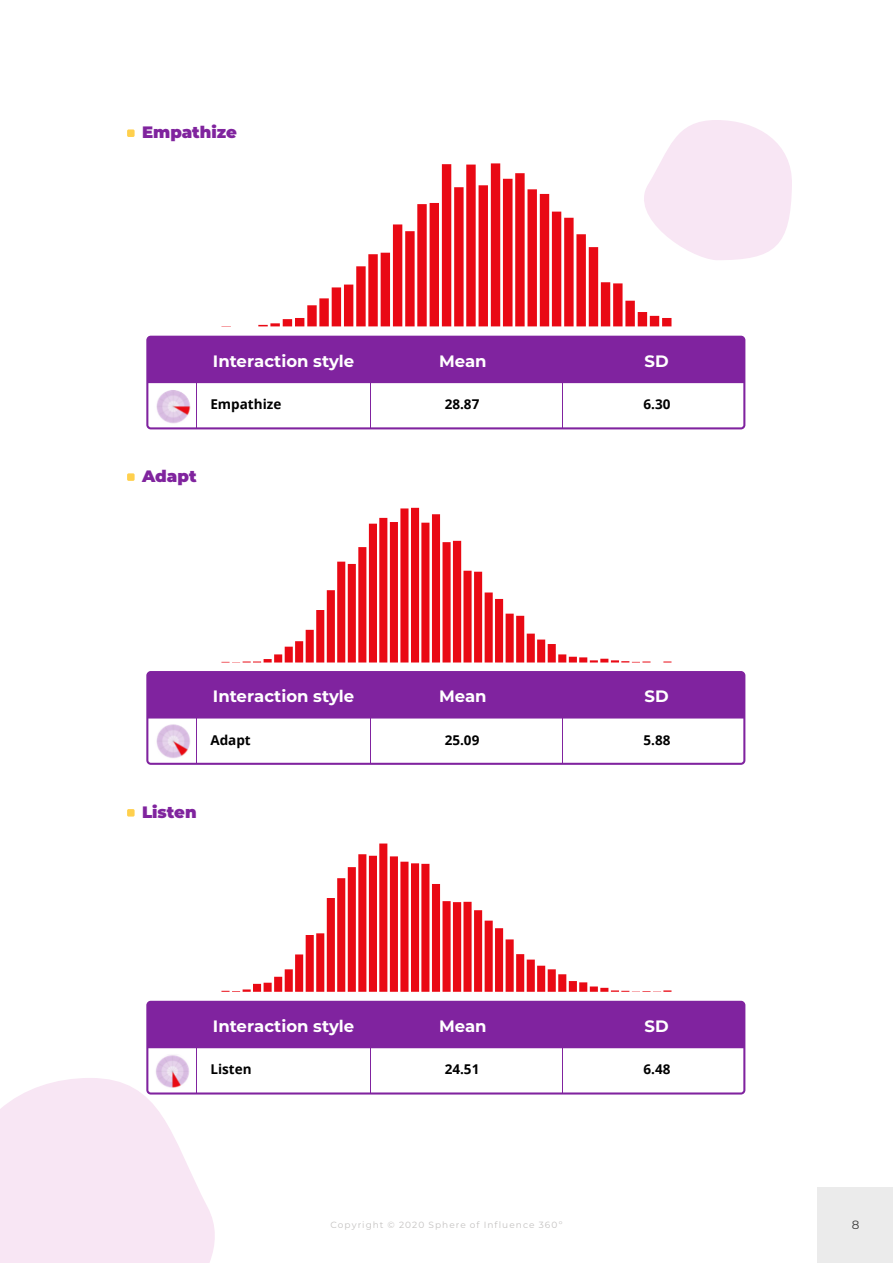
<style>
.page{position:relative;width:893px;height:1263px;background:#fff}
.page>*{position:absolute;margin:0;border:0;box-sizing:border-box;transform-origin:0 0}
.t1{font:700 16.5px "Montserrat";color:#fff}
.t2{font:900 16.5px "Montserrat";color:#80249e}
.t3{font:700 13.5px "Open Sans";color:#000}
.t4{font:12px "Montserrat";color:#393939}
.t5{font:9px "Montserrat";letter-spacing:.115em;color:#c4c2c1}
</style>
<div class="page">
<div style="left:818px;top:1188px;width:75px;height:75px;background:#ebebeb"></div>
<svg style="left:660px;top:120px;width:132px;height:140px"></svg>
<svg style="left:0;top:1078px;width:217px;height:185px;background:#f8e9f5"></svg>
<svg style="left:146px;top:336px;width:599px;height:93px;fill:#80239f"></svg>
<svg style="left:146px;top:671px;width:599px;height:94px;fill:#80239f"></svg>
<svg style="left:146px;top:1001px;width:599px;height:93px;fill:#80239f"></svg>
<svg style="left:258px;top:163px;width:413px;height:163px"></svg>
<svg style="left:221px;top:508px;width:450px;height:154px"></svg>
<svg style="left:221px;top:843px;width:450px;height:149px"></svg>
<img style="left:155px;top:390px;width:36px;height:36px;border-radius:18px">
<img style="left:155px;top:724px;width:36px;height:36px;border-radius:18px">
<img style="left:155px;top:1053px;width:36px;height:36px;border-radius:18px">
<div style="left:127px;top:129px;width:8px;height:8px;background:#ffd04d;border-radius:2px"></div>
<div style="left:127px;top:473px;width:8px;height:8px;background:#ffd04d;border-radius:2px"></div>
<div style="left:127px;top:809px;width:8px;height:7px;background:#ffd04d;border-radius:2px"></div>
<p class="t2" style="left:142px;top:120px;width:96px">Empathize</p>
<p class="t1" style="left:213px;top:349px;width:143px">Interaction style</p>
<p class="t3" style="left:210px;top:395px;width:72px">Empathize</p>
<p class="t2" style="left:142px;top:464px;width:56px">Adapt</p>
<p class="t1" style="left:213px;top:684px;width:143px">Interaction style</p>
<p class="t3" style="left:210px;top:730px;width:42px">Adapt</p>
<p class="t2" style="left:142px;top:800px;width:56px">Listen</p>
<p class="t1" style="left:213px;top:1014px;width:143px">Interaction style</p>
<p class="t3" style="left:210px;top:1060px;width:43px">Listen</p>
<p class="t1" style="left:439px;top:349px;width:49px">Mean</p>
<p class="t3" style="left:445px;top:395px;width:36px">28.87</p>
<p class="t1" style="left:439px;top:684px;width:49px">Mean</p>
<p class="t3" style="left:445px;top:730px;width:36px">25.09</p>
<p class="t1" style="left:439px;top:1014px;width:49px">Mean</p>
<p class="t3" style="left:445px;top:1060px;width:36px">24.51</p>
<p class="t1" style="left:645px;top:349px;width:26px">SD</p>
<p class="t3" style="left:644px;top:395px;width:28px">6.30</p>
<p class="t1" style="left:645px;top:684px;width:26px">SD</p>
<p class="t3" style="left:644px;top:730px;width:28px">5.88</p>
<p class="t1" style="left:645px;top:1014px;width:26px">SD</p>
<p class="t3" style="left:644px;top:1060px;width:28px">6.48</p>
<p class="t5" style="left:330px;top:1218px;width:234px">Copyright © 2020 Sphere of Influence 360º</p>
<p class="t4" style="left:852px;top:1217px;width:9px">8</p>
</div>
